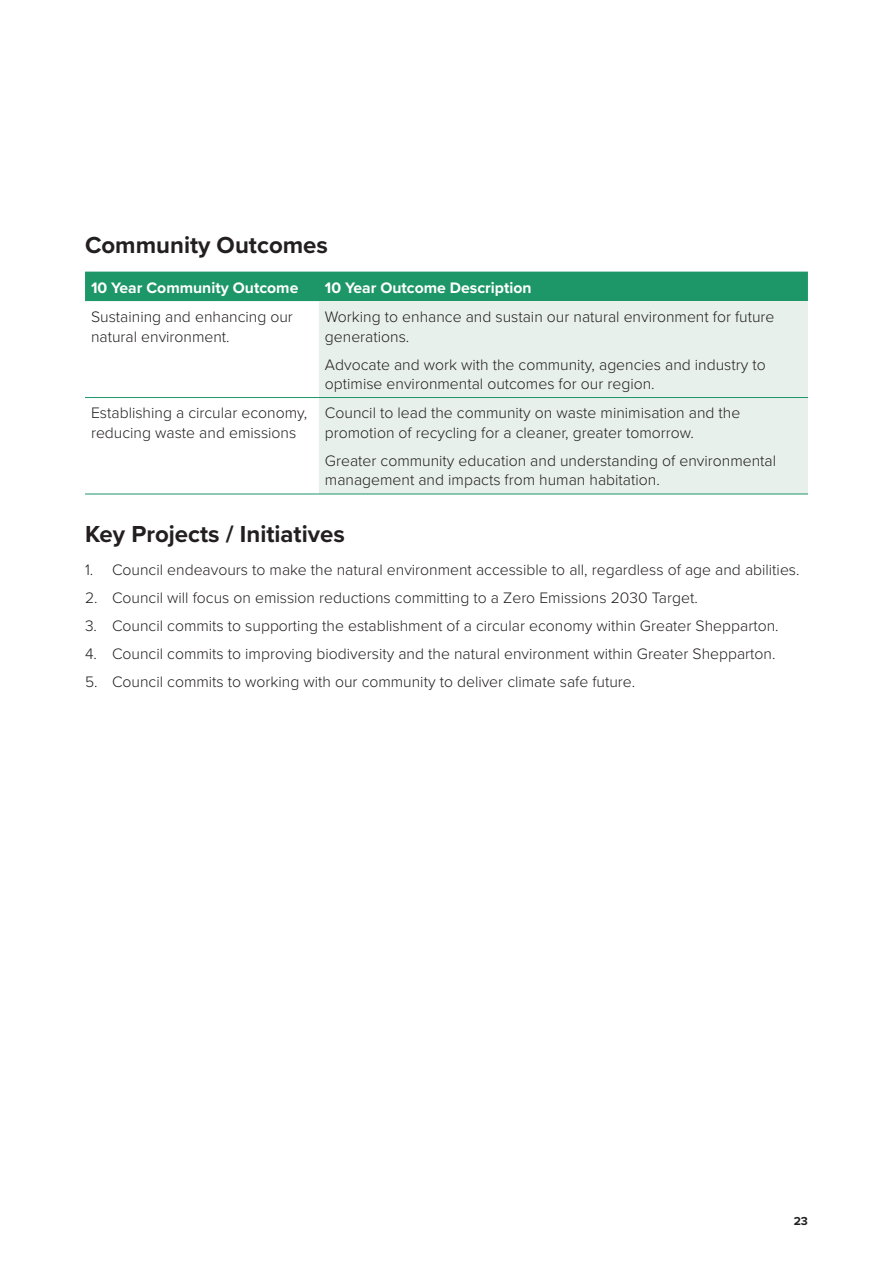
<style>
.page{position:relative;width:893px;height:1263px;background:#fff}
.page>*{position:absolute;margin:0;border:0;box-sizing:border-box;transform-origin:0 0}
.t1{font:700 24px "Proxima Nova";color:#231f20}
.Body{font:300 15.75px/19.5px "Proxima Nova";color:#231f20}
.Body-2{font:700 15.75px "Proxima Nova";color:#fff}
.t2{font:700 12px "Proxima Nova";color:#231f20}
</style>
<div class="page">
<div style="left:85px;top:272px;width:723px;height:29px;background:#1d9668"></div>
<div style="left:319px;top:301px;width:489px;height:193px;background:#e7f0ea"></div>
<hr style="left:85px;top:397px;width:234px;height:1px;background:#1d9668">
<hr style="left:85px;top:494px;width:234px;height:1px;background:#1d9668">
<hr style="left:319px;top:397px;width:489px;height:1px;background:#1d9668">
<hr style="left:319px;top:494px;width:489px;height:1px;background:#1d9668">
<h2 class="t1" style="left:85px;top:227px;width:244px">Community Outcomes</h2>
<p class="Body-2" style="left:91px;top:276px;width:209px">10 Year Community Outcome</p>
<p class="Body-2" style="left:325px;top:276px;width:208px">10 Year Outcome Description</p>
<p class="Body" style="left:91px;top:306px;width:203px">Sustaining and enhancing our natural environment.</p>
<p class="Body" style="left:325px;top:306px;width:451px">Working to enhance and sustain our natural environment for future generations.</p>
<p class="Body" style="left:325px;top:354px;width:442px">Advocate and work with the community, agencies and industry to optimise environmental outcomes for our region.</p>
<p class="Body" style="left:91px;top:403px;width:218px">Establishing a circular economy, reducing waste and emissions</p>
<p class="Body" style="left:325px;top:403px;width:417px">Council to lead the community on waste minimisation and the promotion of recycling for a cleaner, greater tomorrow.</p>
<p class="Body" style="left:325px;top:450px;width:453px">Greater community education and understanding of environmental management and impacts from human habitation.</p>
<h2 class="t1" style="left:85px;top:516px;width:261px">Key Projects / Initiatives</h2>
<p class="Body" style="left:85px;top:559px;width:716px">1. Council endeavours to make the natural environment accessible to all, regardless of age and abilities.</p>
<p class="Body" style="left:85px;top:587px;width:614px">2. Council will focus on emission reductions committing to a Zero Emissions 2030 Target.</p>
<p class="Body" style="left:85px;top:615px;width:695px">3. Council commits to supporting the establishment of a circular economy within Greater Shepparton.</p>
<p class="Body" style="left:85px;top:643px;width:692px">4. Council commits to improving biodiversity and the natural environment within Greater Shepparton.</p>
<p class="Body" style="left:85px;top:671px;width:552px">5. Council commits to working with our community to deliver climate safe future.</p>
<p class="t2" style="left:794px;top:1212px;width:16px">23</p>
</div>
